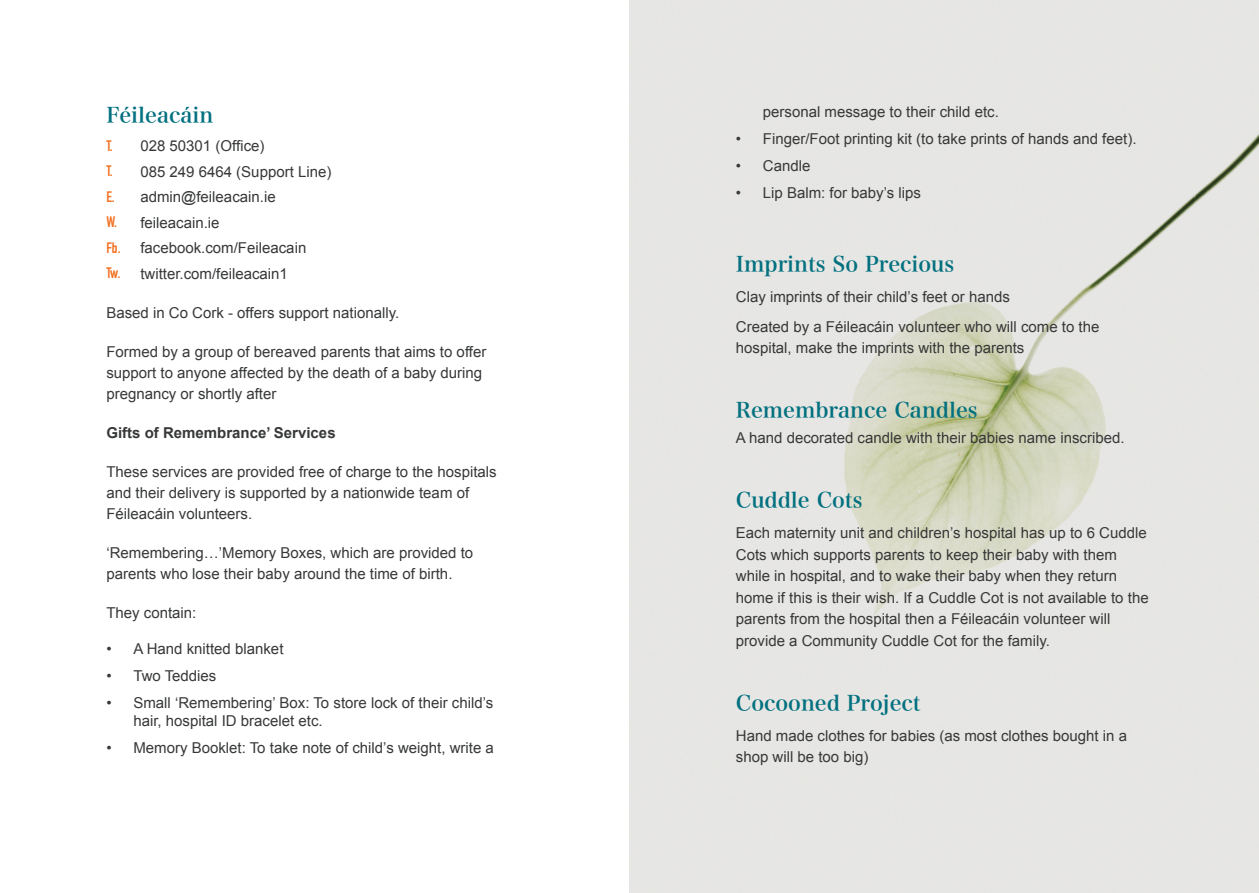
<style>
.page{position:relative;width:1259px;height:893px;background:#fff}
.page>*{position:absolute;margin:0;border:0;box-sizing:border-box;transform-origin:0 0}
.t1{font:21px "Hira Min Pro W6";color:#01707f}
.t2{font:15px/21px "Arial";color:#373838}
.t3{font:700 15px "Arial";color:#373838}
.t4{font:700 15px/25.5px "DIN Condensed";color:#f37021}
</style>
<div class="page">
<img style="left:629px;top:0;width:630px;height:893px">
<h1 class="t1" style="left:106px;top:104px;width:109px">Féileacáin</h1>
<p class="t2" style="left:140px;top:135px;width:192px;line-height:25.5px">028 50301 (Office)<br>085 249 6464 (Support Line) admin@feileacain.ie feileacain.ie facebook.com/Feileacain twitter.com/feileacain1</p>
<p class="t2" style="left:106px;top:303px;width:294px">Based in Co Cork - offers support nationally.</p>
<p class="t2" style="left:106px;top:342px;width:381px">Formed by a group of bereaved parents that aims to offer support to anyone affected by the death of a baby during pregnancy or shortly after</p>
<p class="t3" style="left:106px;top:427px;width:231px">Gifts of Remembrance’ Services</p>
<p class="t2" style="left:106px;top:462px;width:392px">These services are provided free of charge to the hospitals and their delivery is supported by a nationwide team of<br>Féileacáin volunteers.</p>
<p class="t2" style="left:106px;top:543px;width:368px">‘Remembering…’Memory Boxes, which are provided to parents who lose their baby around the time of birth.</p>
<p class="t2" style="left:106px;top:603px;width:92px">They contain:</p>
<p class="t2" style="left:106px;top:639px;width:179px">• A Hand knitted blanket</p>
<p class="t2" style="left:106px;top:666px;width:112px">• Two Teddies</p>
<p class="t2" style="left:133px;top:695px;width:361px;line-height:18px;text-indent:-27px">• Small ‘Remembering’ Box: To store lock of their child’s hair, hospital ID bracelet etc.</p>
<p class="t2" style="left:106px;top:738px;width:389px">• Memory Booklet: To take note of child’s weight, write a</p>
<p class="t4" style="left:106px;top:135px;width:16px">T.<br>T.<br>E.<br>W.<br>Fb.<br>Tw.</p>
<p class="t2" style="left:763px;top:103px;width:237px">personal message to their child etc.</p>
<p class="t2" style="left:736px;top:130px;width:402px">• Finger/Foot printing kit (to take prints of hands and feet).</p>
<p class="t2" style="left:736px;top:157px;width:76px">• Candle</p>
<p class="t2" style="left:736px;top:184px;width:187px">• Lip Balm: for baby’s lips</p>
<h1 class="t1" style="left:736px;top:254px;width:220px">Imprints So Precious</h1>
<p class="t2" style="left:736px;top:283px;width:365px;line-height:30px">Clay imprints of their child’s feet or hands<br>Created by a Féileacáin volunteer who will come to the</p>
<p class="t2" style="left:736px;top:339px;width:290px">hospital, make the imprints with the parents</p>
<h1 class="t1" style="left:736px;top:400px;width:243px">Remembrance Candles</h1>
<p class="t2" style="left:736px;top:428px;width:390px">A hand decorated candle with their babies name inscribed.</p>
<h1 class="t1" style="left:736px;top:489px;width:128px">Cuddle Cots</h1>
<p class="t2" style="left:736px;top:523px;width:414px;line-height:21.5px">Each maternity unit and children’s hospital has up to 6 Cuddle Cots which supports parents to keep their baby with them while in hospital, and to wake their baby when they return home if this is their wish. If a Cuddle Cot is not available to the parents from the hospital then a Féileacáin volunteer will provide a Community Cuddle Cot for the family.</p>
<h1 class="t1" style="left:736px;top:692px;width:186px">Cocooned Project</h1>
<p class="t2" style="left:736px;top:726px;width:393px">Hand made clothes for babies (as most clothes bought in a shop will be too big)</p>
</div>
